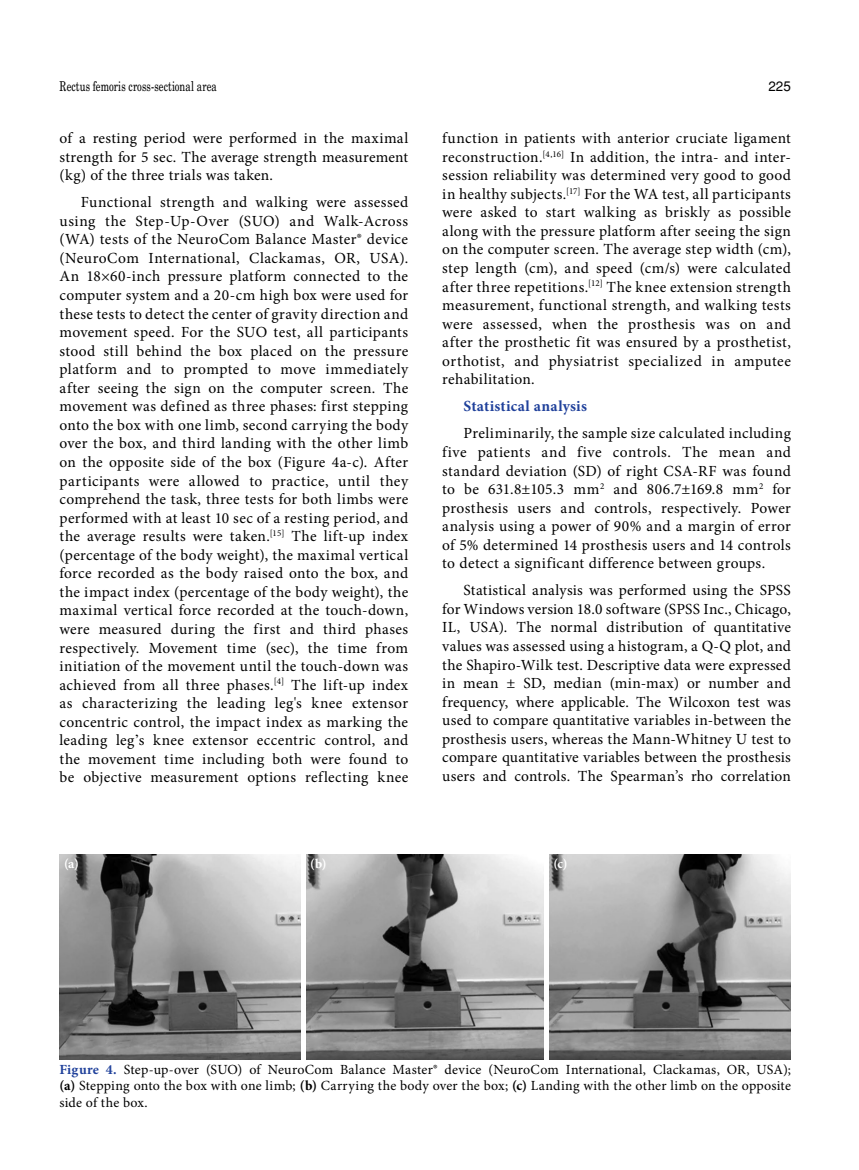
<style>
.page{position:relative;width:859px;height:1170px;background:#fff}
.page>*{position:absolute;margin:0;border:0;box-sizing:border-box;transform-origin:0 0}
.t1{font:15.45px/18.6px "Minion Pro";letter-spacing:.02em;color:#000;text-align:justify}
.t2{font:700 15.45px "Minion Pro";letter-spacing:.015em;color:#20419b}
.t3{font:13.95px/16.8px "Minion Pro";letter-spacing:.015em;color:#000;text-align:justify}
.t4{font:13.5px "Madison Tr";letter-spacing:.01em;color:#000}
.t5{font:700 13.5px "Minion Pro";color:#fff}
.t6{font:13.5px "Helvetica Normal Tr";color:#000}
.s1{font-family:"Times"}
.s2{font-weight:700;color:#20419b}
.s3{font-weight:700}
</style>
<div class="page">
<img style="left:60px;top:854px;width:731px;height:205px">
<div style="left:301px;top:852px;width:5px;height:207px;background:#fff"></div>
<div style="left:544px;top:852px;width:5px;height:207px;background:#fff"></div>
<p class="t4" style="left:60px;top:78px;width:159px">Rectus femoris cross-sectional area</p>
<p class="t6" style="left:768px;top:78px;width:24px">225</p>
<p class="t1" style="left:60px;top:129px;width:350px">of a resting period were performed in the maximal strength for 5 sec. The average strength measurement (kg) of the three trials was taken.</p>
<p class="t1" style="left:60px;top:193px;width:350px;text-indent:21px">Functional strength and walking were assessed using the Step-Up-Over (SUO) and Walk-Across (WA) tests of the NeuroCom Balance Master® device (NeuroCom International, Clackamas, OR, USA).<br>An 18×60-inch pressure platform connected to the computer system and a 20-cm high box were used for these tests to detect the center of gravity direction and movement speed. For the SUO test, all participants stood still behind the box placed on the pressure platform and to prompted to move immediately after seeing the sign on the computer screen. The movement was defined as three phases: first stepping onto the box with one limb, second carrying the body over the box, and third landing with the other limb on the opposite side of the box (Figure 4a-c). After participants were allowed to practice, until they comprehend the task, three tests for both limbs were performed with at least 10 sec of a resting period, and the average results were taken.<sup>[15]</sup> The lift-up index (percentage of the body weight), the maximal vertical force recorded as the body raised onto the box, and the impact index (percentage of the body weight), the maximal vertical force recorded at the touch-down, were measured during the first and third phases respectively. Movement time (sec), the time from initiation of the movement until the touch-down was achieved from all three phases.<sup>[4]</sup> The lift-up index as characterizing the leading leg's knee extensor concentric control, the impact index as marking the leading leg<span class="s1">̓</span>s knee extensor eccentric control, and the movement time including both were found to be objective measurement options reflecting knee</p>
<p class="t1" style="left:442px;top:129px;width:350px">function in patients with anterior cruciate ligament reconstruction.<sup>[4,16]</sup> In addition, the intra- and inter&shy;session reliability was determined very good to good in healthy subjects.<sup>[17]</sup> For the WA test, all participants were asked to start walking as briskly as possible along with the pressure platform after seeing the sign on the computer screen. The average step width (cm), step length (cm), and speed (cm/s) were calculated after three repetitions.<sup>[12]</sup> The knee extension strength measurement, functional strength, and walking tests were assessed, when the prosthesis was on and after the prosthetic fit was ensured by a prosthetist, orthotist, and physiatrist specialized in amputee rehabilitation.</p>
<p class="t2" style="left:463px;top:395px;width:125px">Statistical analysis</p>
<p class="t1" style="left:442px;top:424px;width:350px;text-indent:21px">Preliminarily, the sample size calculated including five patients and five controls. The mean and standard deviation (SD) of right CSA-RF was found to be 631.8±105.3 mm<sup>2</sup> and 806.7±169.8 mm<sup>2</sup> for prosthesis users and controls, respectively. Power analysis using a power of 90% and a margin of error of 5% determined 14 prosthesis users and 14 controls to detect a significant difference between groups.</p>
<p class="t1" style="left:442px;top:581px;width:350px;text-indent:21px">Statistical analysis was performed using the SPSS for Windows version 18.0 software (SPSS Inc., Chicago, IL, USA). The normal distribution of quantitative values was assessed using a histogram, a Q-Q plot, and the Shapiro-Wilk test. Descriptive data were expressed in mean ± SD, median (min-max) or number and frequency, where applicable. The Wilcoxon test was used to compare quantitative variables in-between the prosthesis users, whereas the Mann-Whitney U test to compare quantitative variables between the prosthesis users and controls. The Spearman’s rho correlation</p>
<p class="t5" style="left:64px;top:854px;width:16px">(a)</p>
<p class="t5" style="left:310px;top:854px;width:18px">(b)</p>
<p class="t5" style="left:553px;top:854px;width:16px">(c)</p>
<p class="t3" style="left:60px;top:1060px;width:733px"><span class="s2">Figure 4.</span> Step-up-over (SUO) of NeuroCom Balance Master® device (NeuroCom International, Clackamas, OR, USA); <span class="s3">(a)</span> Stepping onto the box with one limb; <span class="s3">(b)</span> Carrying the body over the box; <span class="s3">(c)</span> Landing with the other limb on the opposite side of the box.</p>
</div>
